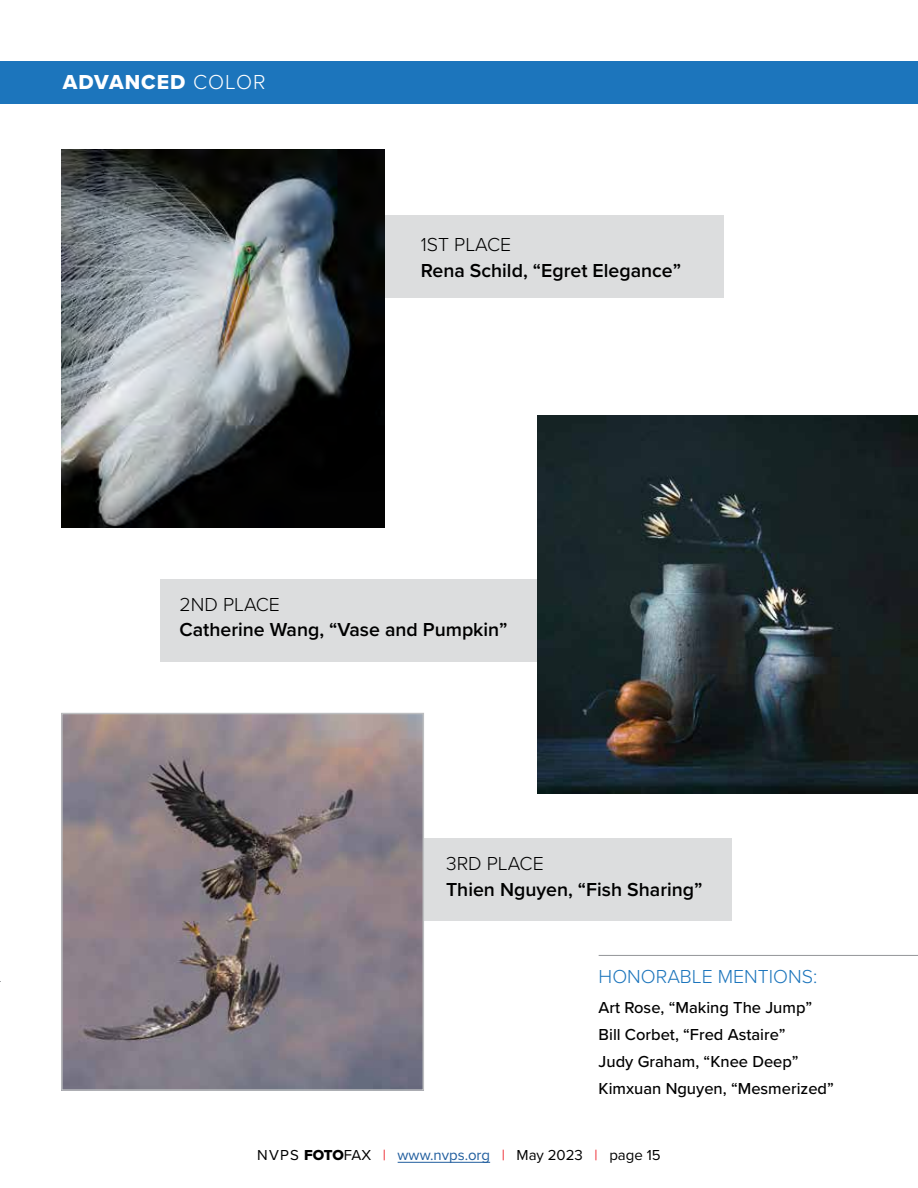
<style>
.page{position:relative;width:918px;height:1188px;background:#fff}
.page>*{position:absolute;margin:0;border:0;box-sizing:border-box;transform-origin:0 0}
.t1{font:21px "Proxima Nova Extrabld";letter-spacing:.05em;color:#fff}
.Title_of_photo_compe{font:600 19.5px "Proxima Nova";color:#000}
._1st__2nd__3rd_place{font:300 19.5px "Proxima Nova";color:#000}
.Honorable_mention_ti{font:300 19.5px "Proxima Nova";color:#1c75bc}
.Honorable_mention_li{font:500 16.5px "Proxima Nova";color:#000}
.t2{font:15px "Proxima Nova";color:#000}
.s1{font-family:"Proxima Nova";font-weight:300}
.s2{font-family:"Proxima Nova Extrabld"}
.s3{color:#ed1d24}
.s4{color:#215e9e}
</style>
<div class="page">
<hr style="left:398px;top:1162px;width:92px;height:1px;background:#215e9e">
<div style="left:416px;top:838px;width:316px;height:83px;background:#dcddde"></div>
<div style="left:384px;top:215px;width:340px;height:83px;background:#dcddde"></div>
<div style="left:160px;top:579px;width:394px;height:83px;background:#dcddde"></div>
<div style="left:0;top:61px;width:918px;height:43px;background:#1c75bc"></div>
<img style="left:61px;top:149px;width:324px;height:378px">
<img style="left:64px;top:716px;width:357px;height:372px">
<div style="left:61px;top:713px;width:363px;height:378px;border:2px solid #bcbec0"></div>
<hr style="left:599px;top:955px;width:319px;height:1px;background:#939598">
<img style="left:538px;top:416px;width:379px;height:378px">
<p class="t1" style="left:63px;top:67px;width:205px">ADVANCED <span class="s1">COLOR</span></p>
<p class="_1st__2nd__3rd_place" style="left:421px;top:230px;width:92px">1ST PLACE</p>
<p class="Title_of_photo_compe" style="left:421px;top:256px;width:262px">Rena Schild, “Egret Elegance”</p>
<p class="_1st__2nd__3rd_place" style="left:180px;top:590px;width:102px">2ND PLACE</p>
<p class="Title_of_photo_compe" style="left:180px;top:615px;width:329px">Catherine Wang, “Vase and Pumpkin”</p>
<p class="_1st__2nd__3rd_place" style="left:446px;top:849px;width:99px">3RD PLACE</p>
<p class="Title_of_photo_compe" style="left:446px;top:875px;width:258px">Thien Nguyen, “Fish Sharing”</p>
<p class="Honorable_mention_ti" style="left:599px;top:962px;width:220px">HONORABLE MENTIONS:</p>
<p class="Honorable_mention_li" style="left:599px;top:995px;width:215px">Art Rose, “Making The Jump”</p>
<p class="Honorable_mention_li" style="left:599px;top:1022px;width:188px">Bill Corbet, “Fred Astaire”</p>
<p class="Honorable_mention_li" style="left:599px;top:1049px;width:201px">Judy Graham, “Knee Deep”</p>
<p class="Honorable_mention_li" style="left:599px;top:1076px;width:237px">Kimxuan Nguyen, “Mesmerized”</p>
<p class="t2" style="left:257px;top:1144px;width:405px">NVPS <span class="s2">FOTO</span>FAX <span class="s3">|</span> <span class="s4">www.nvps.org</span> <span class="s3">|</span> May 2023 <span class="s3">|</span> page 15</p>
</div>
